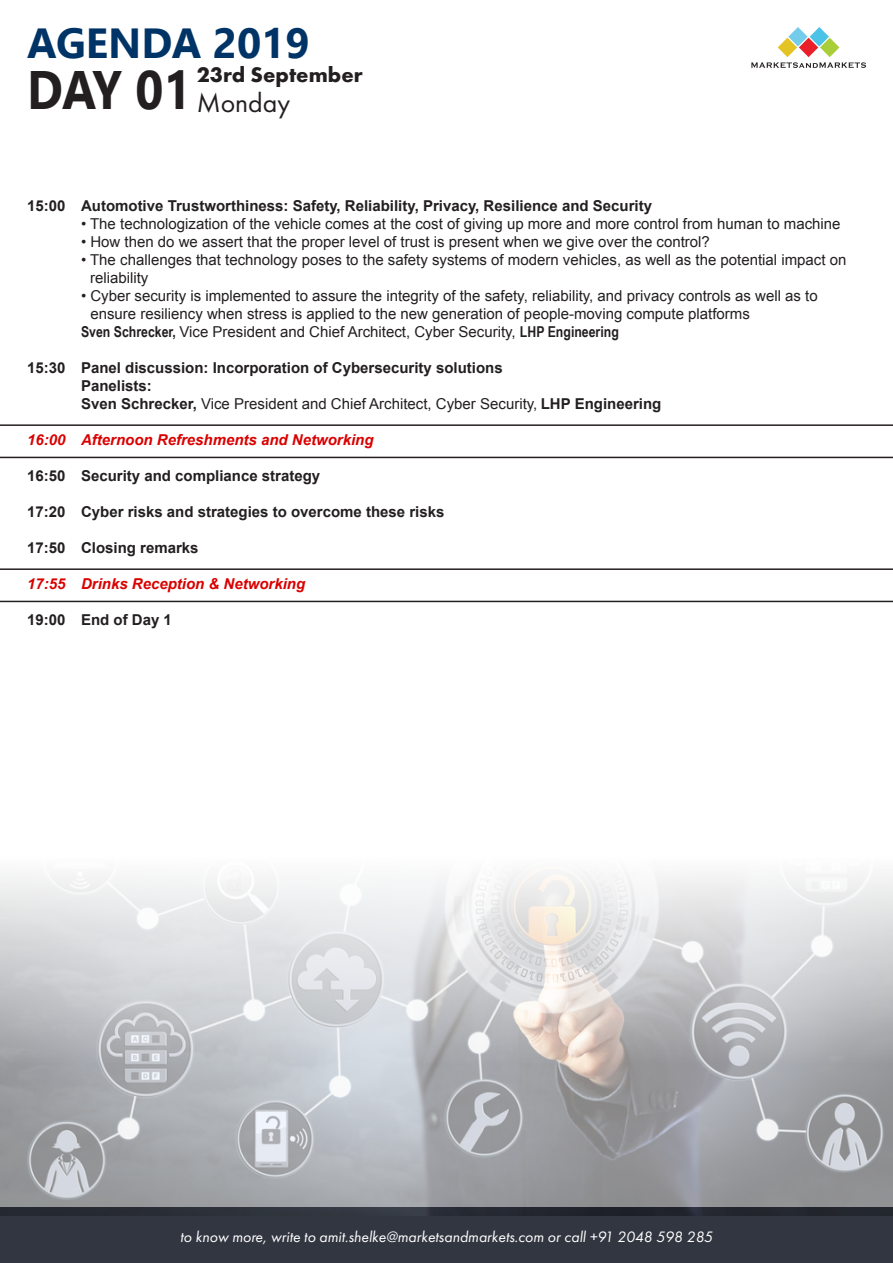
<style>
.page{position:relative;width:893px;height:1263px;background:#fff}
.page>*{position:absolute;margin:0;border:0;box-sizing:border-box;transform-origin:0 0}
.t1{font:700 54px "Nirmala UI";color:#231f20;scale:.9 1}
.t2{font:700 42px "Nirmala UI";color:#003466}
.t3{font:27.75px "Futura PT";color:#231f20}
.t4{font:700 21.9px "Futura PT";color:#231f20}
.t5{font:italic 15.6px "Futura PT";color:#fff}
.t6{font:15px/18px "Arial";color:#231f20}
.t7{font:700 15px "Arial";color:#231f20}
.t8{font:italic 700 15px "Arial";color:#da0000}
.s1{font-family:"Arial Narrow";font-weight:700}
.s2{font-weight:700}
</style>
<div class="page">
<div style="left:0;top:1207px;width:893px;height:56px;background:#323641"></div>
<svg style="left:751px;top:27px;width:115px;height:41px"></svg>
<img style="left:0;top:874px;width:893px;height:341px">
<hr style="left:0;top:457px;width:893px;height:1px;background:#231f20">
<hr style="left:0;top:424px;width:893px;height:2px;background:#231f20">
<hr style="left:0;top:601px;width:893px;height:1px;background:#231f20">
<hr style="left:0;top:568px;width:893px;height:2px;background:#231f20">
<p class="t2" style="left:27px;top:8px;width:284px">AGENDA 2019</p>
<p class="t1" style="left:27px;top:46px;width:184px">DAY 01</p>
<p class="t4" style="left:197px;top:61px;width:168px">23rd September</p>
<p class="t3" style="left:197px;top:86px;width:95px">Monday</p>
<p class="t7" style="left:27px;top:195px;width:627px">15:00 Automotive Trustworthiness: Safety, Reliability, Privacy, Resilience and Security</p>
<p class="t6" style="left:81px;top:214px;width:761px">• The technologization of the vehicle comes at the cost of giving up more and more control from human to machine</p>
<p class="t6" style="left:81px;top:232px;width:630px">• How then do we assert that the proper level of trust is present when we give over the control?</p>
<p class="t6" style="left:90px;top:250px;width:758px;text-indent:-9px">• The challenges that technology poses to the safety systems of modern vehicles, as well as the potential impact on reliability</p>
<p class="t6" style="left:90px;top:286px;width:729px;text-indent:-9px">• Cyber security is implemented to assure the integrity of the safety, reliability, and privacy controls as well as to ensure resiliency when stress is applied to the new generation of people-moving compute platforms</p>
<p class="t6" style="left:81px;top:322px;width:539px"><span class="s1">Sven Schrecker,</span> Vice President and Chief Architect, Cyber Security, <span class="s1">LHP Engineering</span></p>
<p class="t7" style="left:27px;top:357px;width:477px">15:30 Panel discussion: Incorporation of Cybersecurity solutions</p>
<p class="t7" style="left:81px;top:375px;width:72px">Panelists:</p>
<p class="t6" style="left:81px;top:394px;width:582px"><span class="s2">Sven Schrecker,</span> Vice President and Chief Architect, Cyber Security, <span class="s2">LHP Engineering</span></p>
<p class="t8" style="left:27px;top:430px;width:348px">16:00 Afternoon Refreshments and Networking</p>
<p class="t7" style="left:27px;top:465px;width:295px">16:50 Security and compliance strategy</p>
<p class="t7" style="left:27px;top:501px;width:419px">17:20 Cyber risks and strategies to overcome these risks</p>
<p class="t7" style="left:27px;top:537px;width:173px">17:50 Closing remarks</p>
<p class="t8" style="left:27px;top:574px;width:280px">17:55 Drinks Reception &amp; Networking</p>
<p class="t7" style="left:27px;top:609px;width:146px">19:00 End of Day 1</p>
<p class="t5" style="left:180px;top:1227px;width:534px">to know more, write to amit.shelke@marketsandmarkets.com or call +91 2048 598 285</p>
</div>
